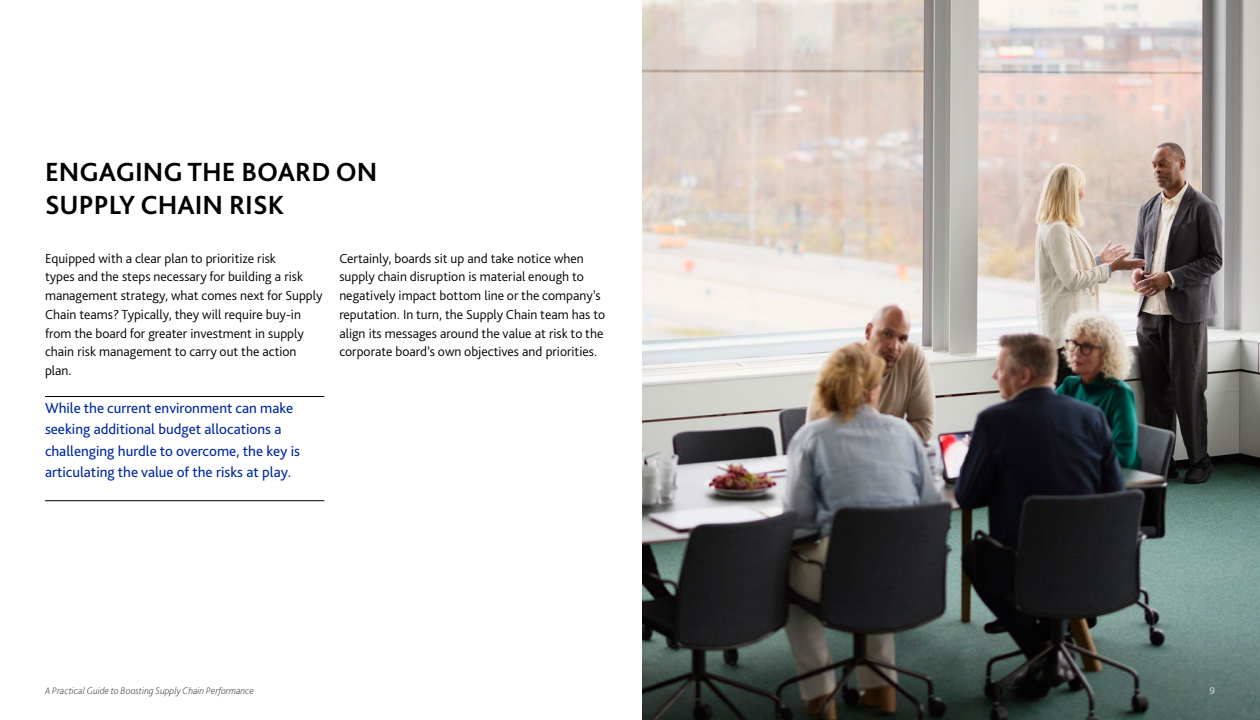
<style>
.page{position:relative;width:1260px;height:720px;background:#fff}
.page>*{position:absolute;margin:0;border:0;box-sizing:border-box;transform-origin:0 0}
.t1{font:700 27.5px/33px "Bliss Pro";color:#000}
.t2{font:15px/21.2px "Bliss Pro";color:#0029a1}
.t3{font:300 13.75px/18.8px "Bliss Pro";color:#000}
.t4{font:italic 200 10px "Bliss Pro";color:#404040}
.t5{font:italic 200 10px "Bliss Pro";color:#fff}
</style>
<div class="page">
<img style="left:643px;top:0;width:617px;height:720px">
<hr style="left:45px;top:396px;width:279px;height:1px;background:#000">
<hr style="left:45px;top:500px;width:279px;height:1px;background:#000">
<h1 class="t1" style="left:45px;top:155px;width:334px">ENGAGING THE BOARD ON<br>SUPPLY CHAIN RISK</h1>
<p class="t3" style="left:45px;top:248px;width:279px">Equipped with a clear plan to prioritize risk<br>types and the steps necessary for building a risk management strategy, what comes next for Supply Chain teams? Typically, they will require buy-in from the board for greater investment in supply chain risk management to carry out the action plan.</p>
<p class="t2" style="left:45px;top:397px;width:257px">While the current environment can make seeking additional budget allocations a challenging hurdle to overcome, the key is articulating the value of the risks at play.</p>
<p class="t3" style="left:339px;top:248px;width:267px">Certainly, boards sit up and take notice when supply chain disruption is material enough to negatively impact bottom line or the company’s reputation. In turn, the Supply Chain team has to align its messages around the value at risk to the corporate board’s own objectives and priorities.</p>
<p class="t4" style="left:45px;top:684px;width:211px">A Practical Guide to Boosting Supply Chain Performance</p>
<p class="t5" style="left:1209px;top:684px;width:7px">9</p>
</div>
